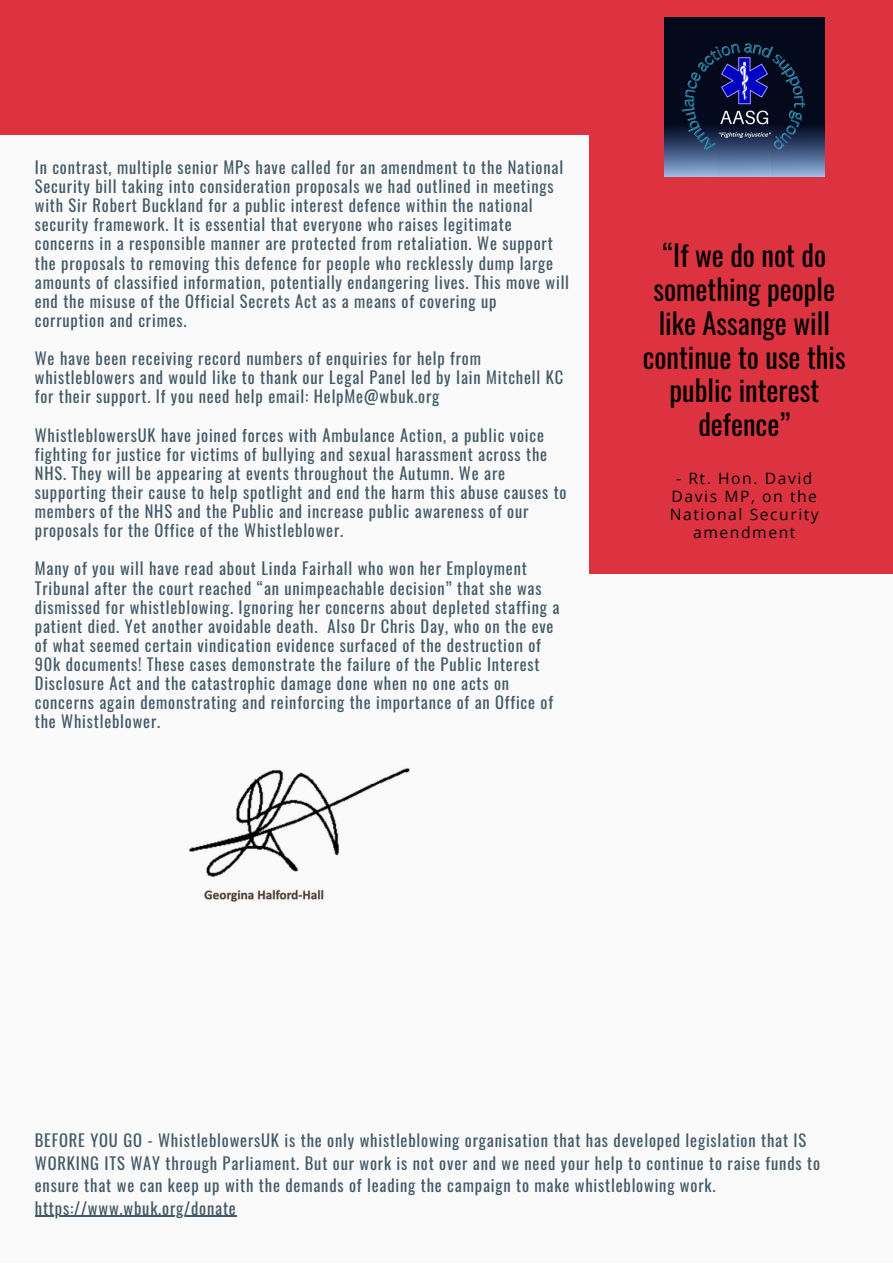
<style>
.page{position:relative;width:893px;height:1264px;background:#fff}
.page>*{position:absolute;margin:0;border:0;box-sizing:border-box;transform-origin:0 0}
.t1{font:28.5px/33.8px "Oswald";color:#020101;text-align:center}
.t2{font:16.5px/19px "Oswald";letter-spacing:.05em;color:#435967}
.t3{font:15.6px/18px "Open Sans";letter-spacing:.1em;color:#020101;text-align:center}
</style>
<div class="page">
<div style="left:0;top:0;width:892px;height:1262px;background:#fafafa"></div>
<div style="left:589px;top:111px;width:303px;height:463px;background:#dd3341"></div>
<div style="left:0;top:0;width:892px;height:134px;background:#dd3341"></div>
<img style="left:189px;top:768px;width:221px;height:134px">
<img style="left:664px;top:17px;width:160px;height:160px">
<hr style="left:35px;top:1215px;width:202px;height:1px;background:#435967">
<p class="t2" style="left:35px;top:157px;width:535px">In contrast, multiple senior MPs have called for an amendment to the National Security bill taking into consideration proposals we had outlined in meetings with Sir Robert Buckland for a public interest defence within the national security framework. It is essential that everyone who raises legitimate concerns in a responsible manner are protected from retaliation. We support the proposals to removing this defence for people who recklessly dump large amounts of classified information, potentially endangering lives. This move will end the misuse of the Official Secrets Act as a means of covering up corruption and crimes.</p>
<p class="t2" style="left:35px;top:348px;width:530px">We have been receiving record numbers of enquiries for help from whistleblowers and would like to thank our Legal Panel led by Iain Mitchell KC for their support. If you need help email: HelpMe@wbuk.org</p>
<p class="t2" style="left:35px;top:424px;width:533px">WhistleblowersUK have joined forces with Ambulance Action, a public voice fighting for justice for victims of bullying and sexual harassment across the NHS. They will be appearing at events throughout the Autumn. We are supporting their cause to help spotlight and end the harm this abuse causes to members of the NHS and the Public and increase public awareness of our proposals for the Office of the Whistleblower.</p>
<p class="t2" style="left:35px;top:558px;width:526px">Many of you will have read about Linda Fairhall who won her Employment Tribunal after the court reached “an unimpeachable decision” that she was dismissed for whistleblowing. Ignoring her concerns about depleted staffing a patient died. Yet another avoidable death. Also Dr Chris Day, who on the eve of what seemed certain vindication evidence surfaced of the destruction of 90k documents! These cases demonstrate the failure of the Public Interest Disclosure Act and the catastrophic damage done when no one acts on concerns again demonstrating and reinforcing the importance of an Office of the Whistleblower.</p>
<h1 class="t1" style="left:642px;top:238px;width:204px">“If we do not do something people like Assange will continue to use this public interest defence”</h1>
<p class="t3" style="left:669px;top:469px;width:150px">- Rt. Hon. David<br>Davis MP, on the<br>National Security amendment</p>
<p class="t2" style="left:35px;top:1128px;width:786px;line-height:22.5px">BEFORE YOU GO - WhistleblowersUK is the only whistleblowing organisation that has developed legislation that IS WORKING ITS WAY through Parliament. But our work is not over and we need your help to continue to raise funds to ensure that we can keep up with the demands of leading the campaign to make whistleblowing work. https://www.wbuk.org/donate</p>
</div>
